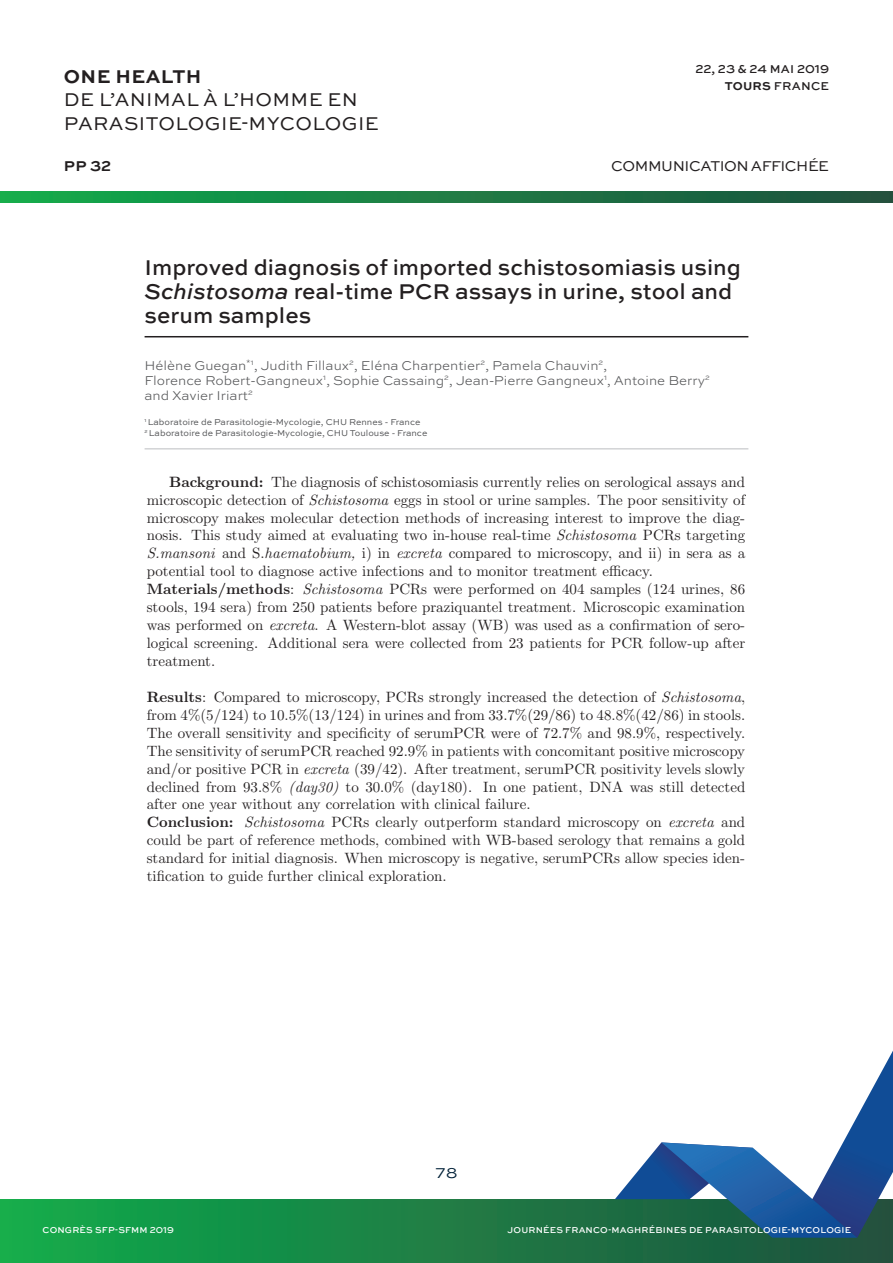
<style>
.page{position:relative;width:893px;height:1263px;background:#fff}
.page>*{position:absolute;margin:0;border:0;box-sizing:border-box;transform-origin:0 0}
.t1{font:500 22.5px/24px "Sweet Sans Pro";color:#231f20}
.t2{font:19.5px/23.4px "Sweet Sans Pro";letter-spacing:.02em;color:#231f20}
.t3{font:700 19.5px "Sweet Sans Pro";letter-spacing:.02em;color:#231f20}
.t4{font:300 18px "Sweet Sans Pro";color:#002037}
.t5{font:15px/18px "CMR10";color:#231f20}
.t6{font:15px "Sweet Sans Pro";letter-spacing:-.03em;color:#231f20}
.t7{font:700 15px "Sweet Sans Pro";color:#231f20}
.t8{font:300 13.5px/15px "Sweet Sans Pro";color:#57585a}
.t9{font:500 12px/16.5px "Sweet Sans Pro";letter-spacing:.02em;color:#231f20;text-align:right}
.t10{font:9px/10.5px "Sweet Sans Pro";color:#57585a}
.t11{font:500 9px "Sweet Sans Pro";letter-spacing:.02em;color:#fff}
.s1{font-weight:700}
.s2{font-style:italic}
.s3{font-family:"CMBX10"}
.s4{font-family:"CMTI10"}
</style>
<div class="page">
<div style="left:0;top:1199px;width:893px;height:64px;background:linear-gradient(to right,#13ac4c,#214f3e)"></div>
<svg style="left:615px;top:1051px;width:278px;height:187px"></svg>
<svg style="left:0;top:191px;width:893px;height:12px;background:#197d44"></svg>
<hr style="left:145px;top:336px;width:603px;height:1px;background:#231f20">
<hr style="left:145px;top:448px;width:603px;height:1px;background:#bcbdc0">
<h2 class="t3" style="left:64px;top:62px;width:139px">ONE HEALTH</h2>
<h2 class="t2" style="left:64px;top:87px;width:316px">DE L’ANIMAL À L’HOMME EN<br>PARASITOLOGIE-MYCOLOGIE</h2>
<p class="t7" style="left:64px;top:154px;width:49px">PP 32</p>
<p class="t9" style="left:695px;top:60px;width:135px">22, 23 &amp; 24 MAI 2019<br><span class="s1">TOURS</span> FRANCE</p>
<p class="t6" style="left:611px;top:155px;width:219px">COMMUNICATION AFFICHÉE</p>
<h1 class="t1" style="left:145px;top:255px;width:598px">Improved diagnosis of imported schistosomiasis using<br><span class="s2">Schistosoma</span> real-time PCR assays in urine, stool and serum samples</h1>
<p class="t8" style="left:145px;top:357px;width:567px">Hélène Guegan<sup>*1</sup>, Judith Fillaux<sup>2</sup>, Eléna Charpentier<sup>2</sup>, Pamela Chauvin<sup>2</sup>,<br>Florence Robert-Gangneux<sup>1</sup>, Sophie Cassaing<sup>2</sup>, Jean-Pierre Gangneux<sup>1</sup>, Antoine Berry<sup>2 </sup>and Xavier Iriart<sup>2</sup></p>
<p class="t10" style="left:145px;top:417px;width:284px"><sup>1</sup> Laboratoire de Parasitologie-Mycologie, CHU Rennes - France<br><sup>2</sup> Laboratoire de Parasitologie-Mycologie, CHU Toulouse - France</p>
<p class="t5" style="left:186px;top:280px;width:521px"><sup>1</sup>Laboratoire de Parasitologie-Mycologie, CHU Rennes – CHU Rennes – France</p>
<p class="t5" style="left:147px;top:474px;width:600px;text-indent:22px"><span class="s3">Background:</span> The diagnosis of schistosomiasis currently relies on serological assays and microscopic detection of <span class="s4">Schistosoma</span> eggs in stool or urine samples. The poor sensitivity of microscopy makes molecular detection methods of increasing interest to improve the diag&shy;nosis. This study aimed at evaluating two in-house real-time <span class="s4">Schistosoma</span> PCRs targeting <span class="s4">S.mansoni</span> and S.<span class="s4">haematobium,</span> i) in <span class="s4">excreta</span> compared to microscopy, and ii) in sera as a potential tool to diagnose active infections and to monitor treatment efficacy.<br><span class="s3">Materials/methods</span>: <span class="s4">Schistosoma</span> PCRs were performed on 404 samples (124 urines, 86 stools, 194 sera) from 250 patients before praziquantel treatment. Microscopic examination was performed on <span class="s4">excreta</span>. A Western-blot assay (WB) was used as a confirmation of sero&shy;logical screening. Additional sera were collected from 23 patients for PCR follow-up after treatment.</p>
<p class="t5" style="left:147px;top:689px;width:600px"><span class="s3">Results</span>: Compared to microscopy, PCRs strongly increased the detection of <span class="s4">Schistosoma</span>, from 4%(5/124) to 10.5%(13/124) in urines and from 33.7%(29/86) to 48.8%(42/86) in stools.<br>The overall sensitivity and specificity of serumPCR were of 72.7% and 98.9%, respectively.<br>The sensitivity of serumPCR reached 92.9% in patients with concomitant positive microscopy and/or positive PCR in <span class="s4">excreta</span> (39/42). After treatment, serumPCR positivity levels slowly declined from 93.8% <span class="s4">(day30)</span> to 30.0% (day180). In one patient, DNA was still detected after one year without any correlation with clinical failure.<br><span class="s3">Conclusion:</span> <span class="s4">Schistosoma</span> PCRs clearly outperform standard microscopy on <span class="s4">excreta</span> and could be part of reference methods, combined with WB-based serology that remains a gold standard for initial diagnosis. When microscopy is negative, serumPCRs allow species iden&shy;tification to guide further clinical exploration.</p>
<p class="t4" style="left:435px;top:1159px;width:24px">78</p>
<p class="t11" style="left:43px;top:1223px;width:133px">CONGRÈS SFP-SFMM 2019</p>
<p class="t11" style="left:507px;top:1223px;width:345px">JOURNÉES FRANCO-MAGHRÉBINES DE PARASITOLOGIE-MYCOLOGIE</p>
</div>
